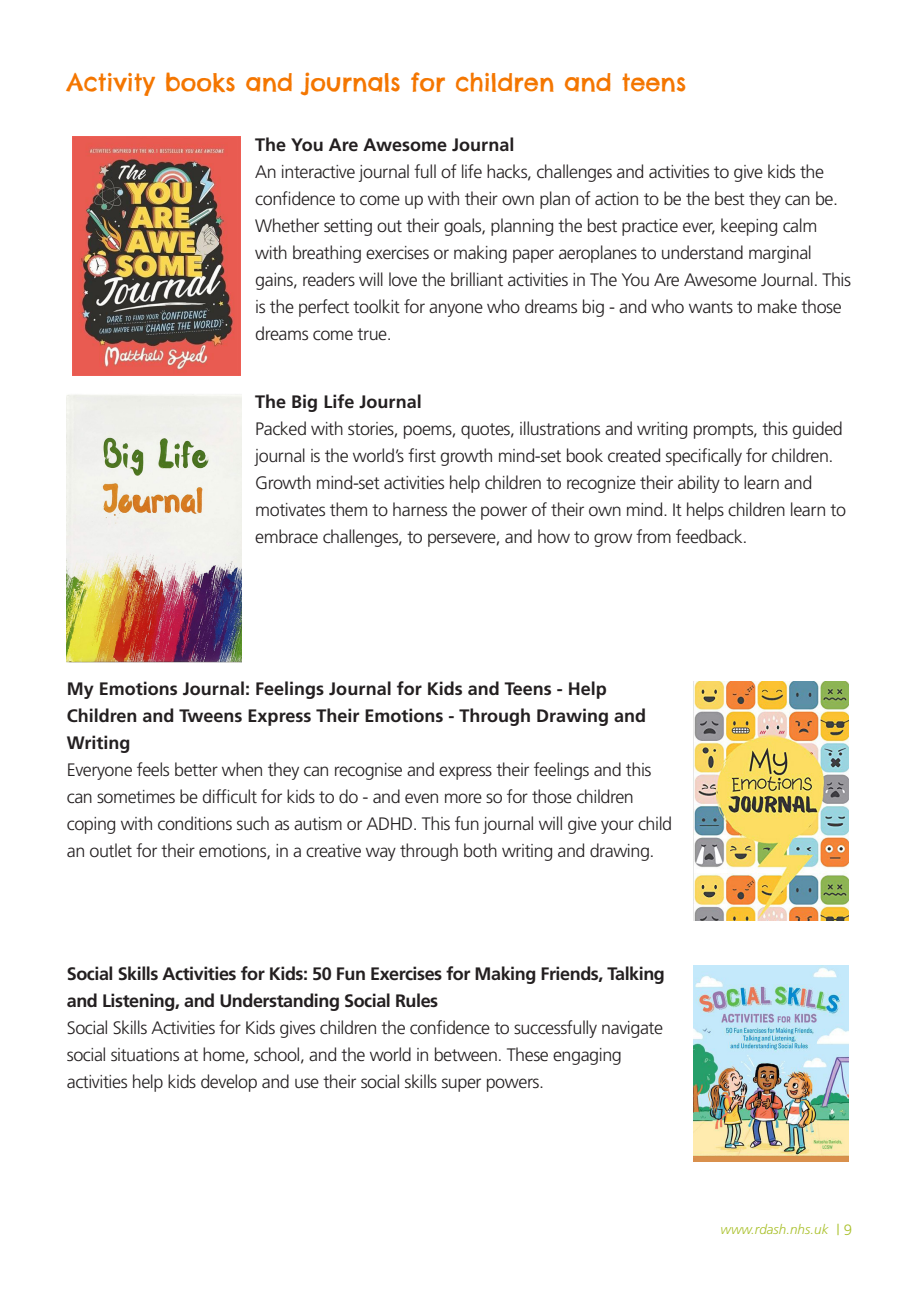
<style>
.page{position:relative;width:919px;height:1289px;background:#fff}
.page>*{position:absolute;margin:0;border:0;box-sizing:border-box;transform-origin:0 0}
.headings{font:24px "Chelsea Market";color:#f47600}
.t1{font:300 18px/27px "Frutiger";letter-spacing:-.025em;color:#231f20}
.t2{font:700 18px/27px "Frutiger";color:#231f20}
.t3{font:700 18px/27px "Frutiger";letter-spacing:-.025em;color:#231f20}
.t4{font:italic 300 13.5px "Frutiger";color:#aac12c}
.s1{font-style:normal;font-size:15px}
</style>
<div class="page">
<img style="left:72px;top:137px;width:169px;height:238px">
<img style="left:67px;top:394px;width:174px;height:269px">
<img style="left:693px;top:681px;width:155px;height:239px">
<img style="left:693px;top:965px;width:155px;height:196px">
<p class="headings" style="left:67px;top:67px;width:621px">Activity books and journals for children and teens</p>
<p class="t2" style="left:255px;top:131px;width:261px">The You Are Awesome Journal</p>
<p class="t1" style="left:255px;top:158px;width:597px">An interactive journal full of life hacks, challenges and activities to give kids the confidence to come up with their own plan of action to be the best they can be.<br>Whether setting out their goals, planning the best practice ever, keeping calm with breathing exercises or making paper aeroplanes to understand marginal gains, readers will love the brilliant activities in The You Are Awesome Journal. This is the perfect toolkit for anyone who dreams big - and who wants to make those dreams come true.</p>
<p class="t2" style="left:255px;top:387px;width:168px">The Big Life Journal</p>
<p class="t1" style="left:255px;top:415px;width:592px">Packed with stories, poems, quotes, illustrations and writing prompts, this guided journal is the world’s first growth mind-set book created specifically for children.<br>Growth mind-set activities help children to recognize their ability to learn and motivates them to harness the power of their own mind. It helps children learn to embrace challenges, to persevere, and how to grow from feedback.</p>
<p class="t2" style="left:67px;top:675px;width:581px">My Emotions Journal: Feelings Journal for Kids and Teens - Help<br>Children and Tweens Express Their Emotions - Through Drawing and<br>Writing</p>
<p class="t1" style="left:67px;top:756px;width:607px">Everyone feels better when they can recognise and express their feelings and this can sometimes be difficult for kids to do - and even more so for those children coping with conditions such as autism or ADHD. This fun journal will give your child an outlet for their emotions, in a creative way through both writing and drawing.</p>
<p class="t3" style="left:67px;top:959px;width:599px">Social Skills Activities for Kids: 50 Fun Exercises for Making Friends, Talking and Listening, and Understanding Social Rules</p>
<p class="t1" style="left:67px;top:1013px;width:597px">Social Skills Activities for Kids gives children the confidence to successfully navigate social situations at home, school, and the world in between. These engaging activities help kids develop and use their social skills super powers.</p>
<p class="t4" style="left:720px;top:1221px;width:133px">www.rdash.nhs.uk <span class="s1">| 9</span></p>
</div>
